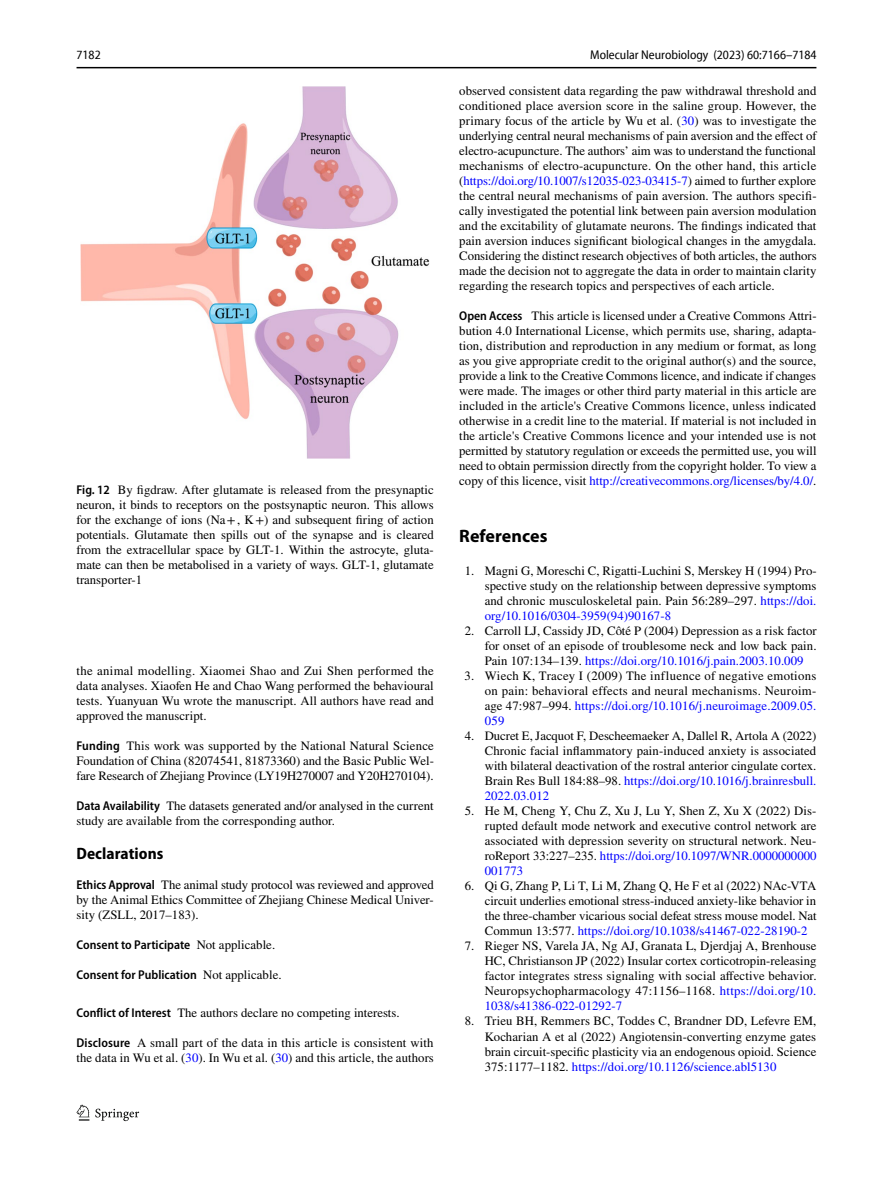
<style>
.page{position:relative;width:893px;height:1187px;background:#fff}
.page>*{position:absolute;margin:0;border:0;box-sizing:border-box;transform-origin:0 0}
.t1{font:700 18px "Myriad Pro";letter-spacing:.005em;color:#000}
.t2{font:700 semi-condensed 16.5px "Myriad Pro";letter-spacing:.005em;color:#000}
.t3{font:12.75px/15px "STIX";letter-spacing:.005em;color:#000;text-align:justify}
.t4{font:600 semi-condensed 12.75px "Myriad Pro";letter-spacing:.005em;color:#000}
.t5{font:semi-condensed 12.75px "Myriad Pro Unic";color:#000}
.s1{font-family:"Myriad Pro";font-weight:600;font-stretch:semi-condensed}
.s2{font-family:"STIX";font-weight:400;font-stretch:normal}
.s3{color:#00f}
</style>
<div class="page">
<hr style="left:77px;top:67px;width:739px;height:1px;background:#000">
<img style="left:81px;top:87px;width:348px;height:371px">
<svg style="left:76px;top:1104px;width:13px;height:16px"></svg>
<svg style="left:95px;top:1108px;width:44px;height:12px"></svg>
<p class="t5" style="left:77px;top:50px;width:26px">7182</p>
<p class="t5" style="left:590px;top:50px;width:228px">Molecular Neurobiology (2023) 60:7166–7184</p>
<p class="t3" style="left:77px;top:482px;width:359px"><span class="s1">Fig. 12</span> By figdraw. After glutamate is released from the presynaptic neuron, it binds to receptors on the postsynaptic neuron. This allows for the exchange of ions (Na+, K+) and subsequent firing of action potentials. Glutamate then spills out of the synapse and is cleared from the extracellular space by GLT-1. Within the astrocyte, gluta&shy;mate can then be metabolised in a variety of ways. GLT-1, glutamate transporter-1</p>
<p class="t3" style="left:77px;top:664px;width:359px">the animal modelling. Xiaomei Shao and Zui Shen performed the data analyses. Xiaofen He and Chao Wang performed the behavioural tests. Yuanyuan Wu wrote the manuscript. All authors have read and approved the manuscript.</p>
<p class="t3" style="left:77px;top:739px;width:359px"><span class="s1">Funding</span> This work was supported by the National Natural Science Foundation of China (82074541, 81873360) and the Basic Public Wel&shy;fare Research of Zhejiang Province (LY19H270007 and Y20H270104).</p>
<p class="t3" style="left:77px;top:799px;width:358px"><span class="s1">Data Availability</span> The datasets generated and/or analysed in the current study are available from the corresponding author.</p>
<p class="t2" style="left:77px;top:844px;width:88px">Declarations</p>
<p class="t3" style="left:77px;top:878px;width:359px"><span class="s1">Ethics Approval</span> The animal study protocol was reviewed and approved by the Animal Ethics Committee of Zhejiang Chinese Medical Univer&shy;sity (ZSLL, 2017–183).</p>
<p class="t4" style="left:77px;top:937px;width:200px">Consent to Participate <span class="s2">Not applicable.</span></p>
<p class="t4" style="left:77px;top:967px;width:207px">Consent for Publication <span class="s2">Not applicable.</span></p>
<p class="t3" style="left:77px;top:1005px;width:325px"><span class="s1">Conflict of Interest</span> The authors declare no competing interests.</p>
<p class="t3" style="left:77px;top:1035px;width:359px"><span class="s1">Disclosure</span> A small part of the data in this article is consistent with the data in Wu et al. (<span class="s3">30</span>). In Wu et al. (<span class="s3">30</span>) and this article, the authors</p>
<p class="t3" style="left:459px;top:84px;width:359px">observed consistent data regarding the paw withdrawal threshold and conditioned place aversion score in the saline group. However, the primary focus of the article by Wu et al. (<span class="s3">30</span>) was to investigate the underlying central neural mechanisms of pain aversion and the effect of electro-acupuncture. The authors’ aim was to understand the functional mechanisms of electro-acupuncture. On the other hand, this article (<span class="s3">https://doi.org/10.1007/s12035-023-03415-7</span>) aimed to further explore the central neural mechanisms of pain aversion. The authors specifi&shy;cally investigated the potential link between pain aversion modulation and the excitability of glutamate neurons. The findings indicated that pain aversion induces significant biological changes in the amygdala.<br>Considering the distinct research objectives of both articles, the authors made the decision not to aggregate the data in order to maintain clarity regarding the research topics and perspectives of each article.</p>
<p class="t3" style="left:459px;top:309px;width:359px"><span class="s1">Open Access</span> This article is licensed under a Creative Commons Attri&shy;bution 4.0 International License, which permits use, sharing, adapta&shy;tion, distribution and reproduction in any medium or format, as long as you give appropriate credit to the original author(s) and the source, provide a link to the Creative Commons licence, and indicate if changes were made. The images or other third party material in this article are included in the article's Creative Commons licence, unless indicated otherwise in a credit line to the material. If material is not included in the article's Creative Commons licence and your intended use is not permitted by statutory regulation or exceeds the permitted use, you will need to obtain permission directly from the copyright holder. To view a copy of this licence, visit <span class="s3">http://creativecommons.org/licenses/by/4.0/</span>.</p>
<h1 class="t1" style="left:459px;top:524px;width:90px">References</h1>
<p class="t3" style="left:485px;top:564px;width:333px;text-indent:-20px">1. Magni G, Moreschi C, Rigatti-Luchini S, Merskey H (1994) Pro&shy;spective study on the relationship between depressive symptoms and chronic musculoskeletal pain. Pain 56:289–297. <span class="s3">https://doi. org/10.1016/0304-3959(94)90167-8</span></p>
<p class="t3" style="left:485px;top:624px;width:333px;text-indent:-20px">2. Carroll LJ, Cassidy JD, Côté P (2004) Depression as a risk factor for onset of an episode of troublesome neck and low back pain.<br>Pain 107:134–139. <span class="s3">https://doi.org/10.1016/j.pain.2003.10.009</span></p>
<p class="t3" style="left:485px;top:669px;width:333px;text-indent:-20px">3. Wiech K, Tracey I (2009) The influence of negative emotions on pain: behavioral effects and neural mechanisms. Neuroim&shy;age 47:987–994. <span class="s3">https://doi.org/10.1016/j.neuroimage.2009.05.<br>059</span></p>
<p class="t3" style="left:485px;top:729px;width:333px;text-indent:-20px">4. Ducret E, Jacquot F, Descheemaeker A, Dallel R, Artola A (2022)<br>Chronic facial inflammatory pain-induced anxiety is associated with bilateral deactivation of the rostral anterior cingulate cortex.<br>Brain Res Bull 184:88–98. <span class="s3">https://doi.org/10.1016/j.brainresbull.<br>2022.03.012</span></p>
<p class="t3" style="left:485px;top:804px;width:333px;text-indent:-20px">5. He M, Cheng Y, Chu Z, Xu J, Lu Y, Shen Z, Xu X (2022) Dis&shy;rupted default mode network and executive control network are associated with depression severity on structural network. Neu&shy;roReport 33:227–235. <span class="s3">https://doi.org/10.1097/WNR.0000000000<br>001773</span></p>
<p class="t3" style="left:485px;top:879px;width:333px;text-indent:-20px">6. Qi G, Zhang P, Li T, Li M, Zhang Q, He F et al (2022) NAc-VTA circuit underlies emotional stress-induced anxiety-like behavior in the three-chamber vicarious social defeat stress mouse model. Nat Commun 13:577. <span class="s3">https://doi.org/10.1038/s41467-022-28190-2</span></p>
<p class="t3" style="left:485px;top:939px;width:333px;text-indent:-20px">7. Rieger NS, Varela JA, Ng AJ, Granata L, Djerdjaj A, Brenhouse HC, Christianson JP (2022) Insular cortex corticotropin-releasing factor integrates stress signaling with social affective behavior.<br>Neuropsychopharmacology 47:1156–1168. <span class="s3">https://doi.org/10.<br>1038/s41386-022-01292-7</span></p>
<p class="t3" style="left:485px;top:1014px;width:333px;text-indent:-20px">8. Trieu BH, Remmers BC, Toddes C, Brandner DD, Lefevre EM, Kocharian A et al (2022) Angiotensin-converting enzyme gates brain circuit-specific plasticity via an endogenous opioid. Science 375:1177–1182. <span class="s3">https://doi.org/10.1126/science.abl5130</span></p>
</div>
